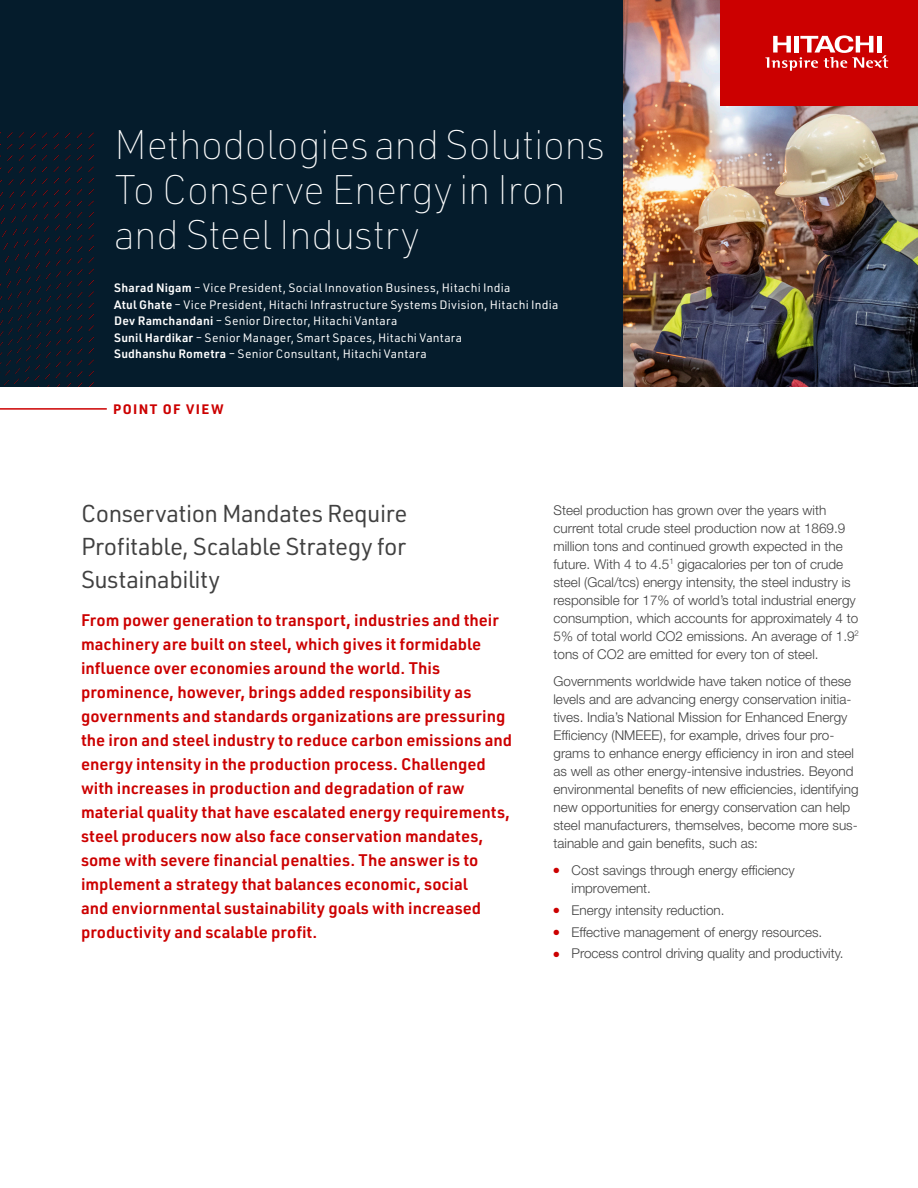
<style>
.page{position:relative;width:918px;height:1188px;background:#fff}
.page>*{position:absolute;margin:0;border:0;box-sizing:border-box;transform-origin:0 0}
.Cover_Header{font:100 45px/52.5px "URWDIN";letter-spacing:-.01em;color:#fff}
.Page_1_Headline{font:100 40.5px/45px "URWDIN";letter-spacing:-.02em;color:#fff}
.Page_1_Intro_Title{font:24px/33px "URWDIN";letter-spacing:-.02em;color:#414141;text-align:justify}
.Page_1_Lead_Paragrap{font:600 16.5px/24px "URWDIN";color:#c00}
.Body{font:300 13.5px/18px "Helvetica Neue LT Std";color:#414141}
.H3{font:700 13.5px "URWDIN";letter-spacing:.11em;color:#c00}
.Cover_Byline{font:12px/16.5px "URWDIN";letter-spacing:.02em;color:#fff}
.s1{font-weight:600}
.s2{color:#c00}
</style>
<div class="page">
<img style="left:622px;top:0;width:296px;height:387px">
<div style="left:721px;top:0;width:197px;height:106px;background:#c00"></div>
<svg style="left:765px;top:35px;width:123px;height:36px"></svg>
<div style="left:0;top:0;width:622px;height:387px;background:#051c2c"></div>
<img style="left:0;top:132px;width:93px;height:255px">
<hr style="left:0;top:408px;width:107px;height:2px;background:#c00">
<p class="Page_1_Headline" style="left:114px;top:121px;width:492px">Methodologies and Solutions<br>To Conserve Energy in Iron and Steel Industry</p>
<p class="Cover_Byline" style="left:114px;top:279px;width:446px"><span class="s1">Sharad Nigam</span> – Vice President, Social Innovation Business, Hitachi India<br><span class="s1">Atul Ghate</span> – Vice President, Hitachi Infrastructure Systems Division, Hitachi India <span class="s1">Dev Ramchandani</span> – Senior Director, Hitachi Vantara<br><span class="s1">Sunil Hardikar</span> – Senior Manager, Smart Spaces, Hitachi Vantara<br><span class="s1">Sudhanshu Rometra</span> – Senior Consultant, Hitachi Vantara</p>
<p class="Cover_Header" style="left:73px;top:160px;width:676px">Eight to Ten Word Solution-Specific<br>Headline With Product Name</p>
<p class="H3" style="left:113px;top:400px;width:112px">POINT OF VIEW</p>
<p class="Page_1_Intro_Title" style="left:81px;top:496px;width:328px">Conservation Mandates Require Profitable, Scalable Strategy for Sustainability</p>
<p class="Page_1_Lead_Paragrap" style="left:81px;top:607px;width:433px">From power generation to transport, industries and their machinery are built on steel, which gives it formidable influence over economies around the world. This prominence, however, brings added responsibility as governments and standards organizations are pressuring the iron and steel industry to reduce carbon emissions and energy intensity in the production process. Challenged with increases in production and degradation of raw material quality that have escalated energy requirements, steel producers now also face conservation mandates, some with severe financial penalties. The answer is to implement a strategy that balances economic, social<br>and enviornmental sustainability goals with increased productivity and scalable profit.</p>
<p class="Body" style="left:554px;top:501px;width:307px">Steel production has grown over the years with current total crude steel production now at 1869.9 million tons and continued growth expected in the future. With 4 to 4.5<sup>1</sup> gigacalories per ton of crude steel (Gcal/tcs) energy intensity, the steel industry is responsible for 17% of world’s total industrial energy consumption, which accounts for approximately 4 to 5% of total world CO2 emissions. An average of 1.9<sup>2 </sup>tons of CO2 are emitted for every ton of steel.</p>
<p class="Body" style="left:554px;top:672px;width:307px">Governments worldwide have taken notice of these levels and are advancing energy conservation initia&shy;tives. India’s National Mission for Enhanced Energy Efficiency (NMEEE), for example, drives four pro&shy;grams to enhance energy efficiency in iron and steel as well as other energy-intensive industries. Beyond environmental benefits of new efficiencies, identifying new opportunities for energy conservation can help steel manufacturers, themselves, become more sus&shy;tainable and gain benefits, such as:</p>
<p class="Body" style="left:572px;top:861px;width:225px;text-indent:-18px"><span class="s2">●</span> Cost savings through energy efficiency improvement.</p>
<p class="Body" style="left:554px;top:901px;width:173px"><span class="s2">●</span> Energy intensity reduction.</p>
<p class="Body" style="left:554px;top:923px;width:270px"><span class="s2">●</span> Effective management of energy resources.</p>
<p class="Body" style="left:554px;top:944px;width:292px"><span class="s2">●</span> Process control driving quality and productivity.</p>
</div>
